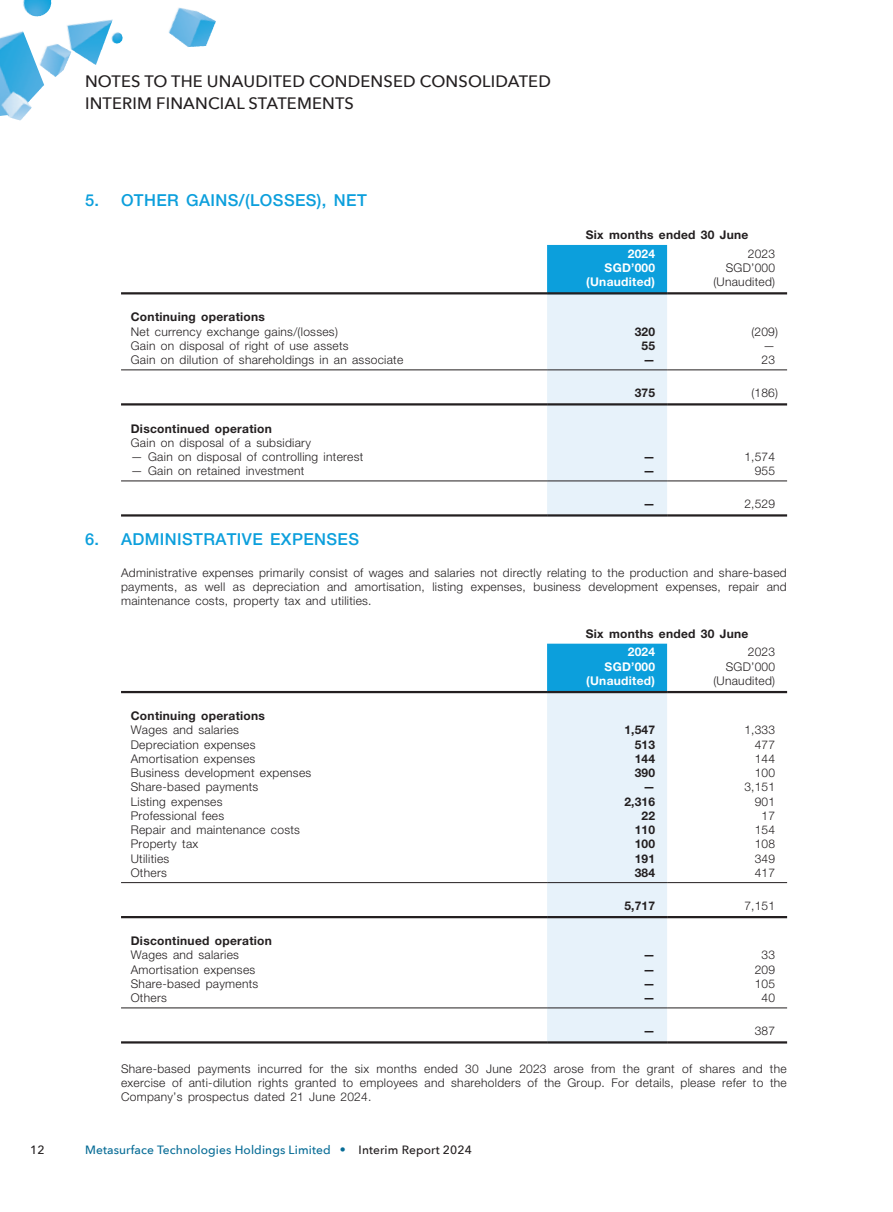
<style>
.page{position:relative;width:893px;height:1212px;background:#fff}
.page>*{position:absolute;margin:0;border:0;box-sizing:border-box;transform-origin:0 0}
.t1{font:500 16.5px/22.5px "Avenir Next";letter-spacing:.01em;color:#231f20}
._03_H1{font:500 16.5px "Helvetica Neue LT Std";letter-spacing:.025em;color:#0c9fdc}
._01_Body_Text{font:300 12px/14.2px "Helvetica Neue LT Std";letter-spacing:.025em;color:#231f20;text-align:justify}
._15_Table_Stub{font:300 12px "Helvetica Neue LT Std";letter-spacing:.025em;color:#231f20}
._01_Body_Text-2{font:700 12px "Helvetica Neue LT Std";letter-spacing:.02em;color:#231f20}
._15_Table_Stub-2{font:700 12px "Helvetica Neue LT Std";letter-spacing:.025em;color:#231f20}
.t2{font:500 12px "Avenir Next";letter-spacing:.01em;color:#076c96}
._01_Body_Text-3{font:700 12px "Helvetica Neue LT Std";letter-spacing:.025em;color:#fff}
.t3{font:500 12px "Avenir Next";color:#231f20}
.s1{font-family:"C Hei 2 HKS";font-weight:800}
.s2{color:#231f20}
</style>
<div class="page">
<svg style="left:0;top:0;width:216px;height:121px"></svg>
<img style="left:0;top:0;width:51px;height:16px">
<svg style="left:547px;top:245px;width:120px;height:269px;background:#bee1f3"></svg>
<hr style="left:121px;top:292px;width:426px;height:2px;background:#231f20">
<hr style="left:547px;top:292px;width:120px;height:2px;background:#231f20">
<hr style="left:667px;top:292px;width:120px;height:2px;background:#231f20">
<hr style="left:121px;top:369px;width:426px;height:1px;background:#231f20">
<hr style="left:547px;top:369px;width:120px;height:1px;background:#231f20">
<hr style="left:667px;top:369px;width:120px;height:1px;background:#231f20">
<hr style="left:121px;top:403px;width:426px;height:2px;background:#231f20">
<hr style="left:547px;top:403px;width:120px;height:2px;background:#231f20">
<hr style="left:667px;top:403px;width:120px;height:2px;background:#231f20">
<hr style="left:121px;top:480px;width:426px;height:1px;background:#231f20">
<hr style="left:547px;top:480px;width:120px;height:1px;background:#231f20">
<hr style="left:667px;top:480px;width:120px;height:1px;background:#231f20">
<hr style="left:121px;top:514px;width:426px;height:2px;background:#231f20">
<hr style="left:547px;top:514px;width:120px;height:2px;background:#231f20">
<hr style="left:667px;top:514px;width:120px;height:2px;background:#231f20">
<svg style="left:547px;top:644px;width:120px;height:397px;background:#cce7f5"></svg>
<hr style="left:121px;top:691px;width:426px;height:2px;background:#231f20">
<hr style="left:547px;top:691px;width:120px;height:2px;background:#231f20">
<hr style="left:667px;top:691px;width:120px;height:2px;background:#231f20">
<hr style="left:121px;top:882px;width:426px;height:1px;background:#231f20">
<hr style="left:547px;top:882px;width:120px;height:1px;background:#231f20">
<hr style="left:667px;top:882px;width:120px;height:1px;background:#231f20">
<hr style="left:121px;top:916px;width:426px;height:2px;background:#231f20">
<hr style="left:547px;top:916px;width:120px;height:2px;background:#231f20">
<hr style="left:667px;top:916px;width:120px;height:2px;background:#231f20">
<hr style="left:121px;top:1007px;width:426px;height:1px;background:#231f20">
<hr style="left:547px;top:1007px;width:120px;height:1px;background:#231f20">
<hr style="left:667px;top:1007px;width:120px;height:1px;background:#231f20">
<hr style="left:121px;top:1041px;width:426px;height:2px;background:#231f20">
<hr style="left:547px;top:1041px;width:120px;height:2px;background:#231f20">
<hr style="left:667px;top:1041px;width:120px;height:2px;background:#231f20">
<h1 class="t1" style="left:85px;top:69px;width:467px">NOTES TO THE UNAUDITED CONDENSED CONSOLIDATED<br>INTERIM FINANCIAL STATEMENTS</h1>
<p class="_03_H1" style="left:85px;top:190px;width:283px">5. OTHER GAINS/(LOSSES), NET</p>
<p class="_01_Body_Text-2" style="left:586px;top:227px;width:164px">Six months ended 30 June</p>
<p class="_01_Body_Text-3" style="left:628px;top:246px;width:29px">2024</p>
<p class="_01_Body_Text" style="left:748px;top:246px;width:29px">2023</p>
<p class="_01_Body_Text-3" style="left:605px;top:260px;width:52px">SGD’000</p>
<p class="_01_Body_Text" style="left:726px;top:260px;width:51px">SGD’000</p>
<p class="_01_Body_Text-3" style="left:586px;top:274px;width:70px">(Unaudited)</p>
<p class="_01_Body_Text" style="left:713px;top:275px;width:63px">(Unaudited)</p>
<p class="_15_Table_Stub-2" style="left:131px;top:310px;width:136px">Continuing operations</p>
<p class="_15_Table_Stub" style="left:131px;top:324px;width:209px">Net currency exchange gains/(losses)</p>
<p class="_01_Body_Text-2" style="left:635px;top:324px;width:22px">320</p>
<p class="_01_Body_Text" style="left:751px;top:324px;width:28px">(209)</p>
<p class="_15_Table_Stub" style="left:131px;top:338px;width:219px">Gain on disposal of right of use assets</p>
<p class="_01_Body_Text-2" style="left:642px;top:338px;width:15px">55</p>
<p class="_01_Body_Text" style="left:763px;top:338px;width:13px">—</p>
<p class="_15_Table_Stub" style="left:131px;top:353px;width:274px">Gain on dilution of shareholdings in an associate</p>
<p class="_01_Body_Text-2" style="left:643px;top:352px;width:13px">—</p>
<p class="_01_Body_Text" style="left:762px;top:353px;width:15px">23</p>
<p class="_01_Body_Text-2" style="left:635px;top:385px;width:22px">375</p>
<p class="_01_Body_Text" style="left:751px;top:386px;width:28px">(186)</p>
<p class="_15_Table_Stub-2" style="left:131px;top:421px;width:143px">Discontinued operation</p>
<p class="_15_Table_Stub" style="left:131px;top:435px;width:182px">Gain on disposal of a subsidiary</p>
<p class="_15_Table_Stub" style="left:131px;top:449px;width:234px">— Gain on disposal of controlling interest</p>
<p class="_01_Body_Text-2" style="left:643px;top:449px;width:13px">—</p>
<p class="_01_Body_Text" style="left:744px;top:449px;width:32px">1,574</p>
<p class="_15_Table_Stub" style="left:131px;top:464px;width:175px">— Gain on retained investment</p>
<p class="_01_Body_Text-2" style="left:643px;top:463px;width:13px">—</p>
<p class="_01_Body_Text" style="left:755px;top:464px;width:22px">955</p>
<p class="_01_Body_Text-2" style="left:643px;top:497px;width:13px">—</p>
<p class="_01_Body_Text" style="left:744px;top:497px;width:32px">2,529</p>
<p class="_03_H1" style="left:85px;top:529px;width:276px">6. ADMINISTRATIVE EXPENSES</p>
<p class="_01_Body_Text" style="left:121px;top:565px;width:667px">Administrative expenses primarily consist of wages and salaries not directly relating to the production and share-based payments, as well as depreciation and amortisation, listing expenses, business development expenses, repair and maintenance costs, property tax and utilities.</p>
<p class="_01_Body_Text-2" style="left:586px;top:626px;width:164px">Six months ended 30 June</p>
<p class="_01_Body_Text-3" style="left:628px;top:645px;width:29px">2024</p>
<p class="_01_Body_Text" style="left:748px;top:645px;width:29px">2023</p>
<p class="_01_Body_Text-3" style="left:605px;top:659px;width:52px">SGD’000</p>
<p class="_01_Body_Text" style="left:726px;top:659px;width:51px">SGD’000</p>
<p class="_01_Body_Text-3" style="left:586px;top:673px;width:70px">(Unaudited)</p>
<p class="_01_Body_Text" style="left:713px;top:673px;width:63px">(Unaudited)</p>
<p class="_15_Table_Stub-2" style="left:131px;top:708px;width:136px">Continuing operations</p>
<p class="_15_Table_Stub" style="left:131px;top:723px;width:110px">Wages and salaries</p>
<p class="_01_Body_Text-2" style="left:624px;top:723px;width:32px">1,547</p>
<p class="_01_Body_Text" style="left:744px;top:723px;width:32px">1,333</p>
<p class="_15_Table_Stub" style="left:131px;top:737px;width:126px">Depreciation expenses</p>
<p class="_01_Body_Text-2" style="left:635px;top:737px;width:22px">513</p>
<p class="_01_Body_Text" style="left:755px;top:737px;width:22px">477</p>
<p class="_15_Table_Stub" style="left:131px;top:751px;width:126px">Amortisation expenses</p>
<p class="_01_Body_Text-2" style="left:635px;top:751px;width:22px">144</p>
<p class="_01_Body_Text" style="left:755px;top:751px;width:22px">144</p>
<p class="_15_Table_Stub" style="left:131px;top:765px;width:182px">Business development expenses</p>
<p class="_01_Body_Text-2" style="left:635px;top:765px;width:22px">390</p>
<p class="_01_Body_Text" style="left:755px;top:765px;width:22px">100</p>
<p class="_15_Table_Stub" style="left:131px;top:780px;width:129px">Share-based payments</p>
<p class="_01_Body_Text-2" style="left:643px;top:780px;width:13px">—</p>
<p class="_01_Body_Text" style="left:744px;top:780px;width:32px">3,151</p>
<p class="_15_Table_Stub" style="left:131px;top:794px;width:93px">Listing expenses</p>
<p class="_01_Body_Text-2" style="left:624px;top:794px;width:32px">2,316</p>
<p class="_01_Body_Text" style="left:755px;top:794px;width:22px">901</p>
<p class="_15_Table_Stub" style="left:131px;top:808px;width:95px">Professional fees</p>
<p class="_01_Body_Text-2" style="left:642px;top:808px;width:15px">22</p>
<p class="_01_Body_Text" style="left:762px;top:808px;width:15px">17</p>
<p class="_15_Table_Stub" style="left:131px;top:822px;width:171px">Repair and maintenance costs</p>
<p class="_01_Body_Text-2" style="left:635px;top:822px;width:22px">110</p>
<p class="_01_Body_Text" style="left:755px;top:822px;width:22px">154</p>
<p class="_15_Table_Stub" style="left:131px;top:837px;width:69px">Property tax</p>
<p class="_01_Body_Text-2" style="left:635px;top:837px;width:22px">100</p>
<p class="_01_Body_Text" style="left:755px;top:837px;width:22px">108</p>
<p class="_15_Table_Stub" style="left:131px;top:851px;width:40px">Utilities</p>
<p class="_01_Body_Text-2" style="left:635px;top:851px;width:22px">191</p>
<p class="_01_Body_Text" style="left:755px;top:851px;width:22px">349</p>
<p class="_15_Table_Stub" style="left:131px;top:865px;width:38px">Others</p>
<p class="_01_Body_Text-2" style="left:635px;top:865px;width:22px">384</p>
<p class="_01_Body_Text" style="left:755px;top:865px;width:22px">417</p>
<p class="_01_Body_Text-2" style="left:624px;top:898px;width:32px">5,717</p>
<p class="_01_Body_Text" style="left:744px;top:898px;width:32px">7,151</p>
<p class="_15_Table_Stub-2" style="left:131px;top:933px;width:143px">Discontinued operation</p>
<p class="_15_Table_Stub" style="left:131px;top:948px;width:110px">Wages and salaries</p>
<p class="_01_Body_Text-2" style="left:643px;top:948px;width:13px">—</p>
<p class="_01_Body_Text" style="left:762px;top:948px;width:15px">33</p>
<p class="_15_Table_Stub" style="left:131px;top:962px;width:126px">Amortisation expenses</p>
<p class="_01_Body_Text-2" style="left:643px;top:962px;width:13px">—</p>
<p class="_01_Body_Text" style="left:755px;top:962px;width:22px">209</p>
<p class="_15_Table_Stub" style="left:131px;top:976px;width:129px">Share-based payments</p>
<p class="_01_Body_Text-2" style="left:643px;top:976px;width:13px">—</p>
<p class="_01_Body_Text" style="left:755px;top:976px;width:22px">105</p>
<p class="_15_Table_Stub" style="left:131px;top:990px;width:38px">Others</p>
<p class="_01_Body_Text-2" style="left:643px;top:990px;width:13px">—</p>
<p class="_01_Body_Text" style="left:762px;top:990px;width:15px">40</p>
<p class="_01_Body_Text-2" style="left:643px;top:1023px;width:13px">—</p>
<p class="_01_Body_Text" style="left:755px;top:1023px;width:22px">387</p>
<p class="_01_Body_Text" style="left:121px;top:1061px;width:667px">Share-based payments incurred for the six months ended 30 June 2023 arose from the grant of shares and the exercise of anti-dilution rights granted to employees and shareholders of the Group. For details, please refer to the Company’s prospectus dated 21 June 2024.</p>
<p class="t3" style="left:30px;top:1139px;width:16px">12</p>
<p class="t2" style="left:85px;top:1140px;width:388px">Metasurface Technologies Holdings Limited <span class="s1">•</span> <span class="s2">Interim Report 2024</span></p>
</div>
